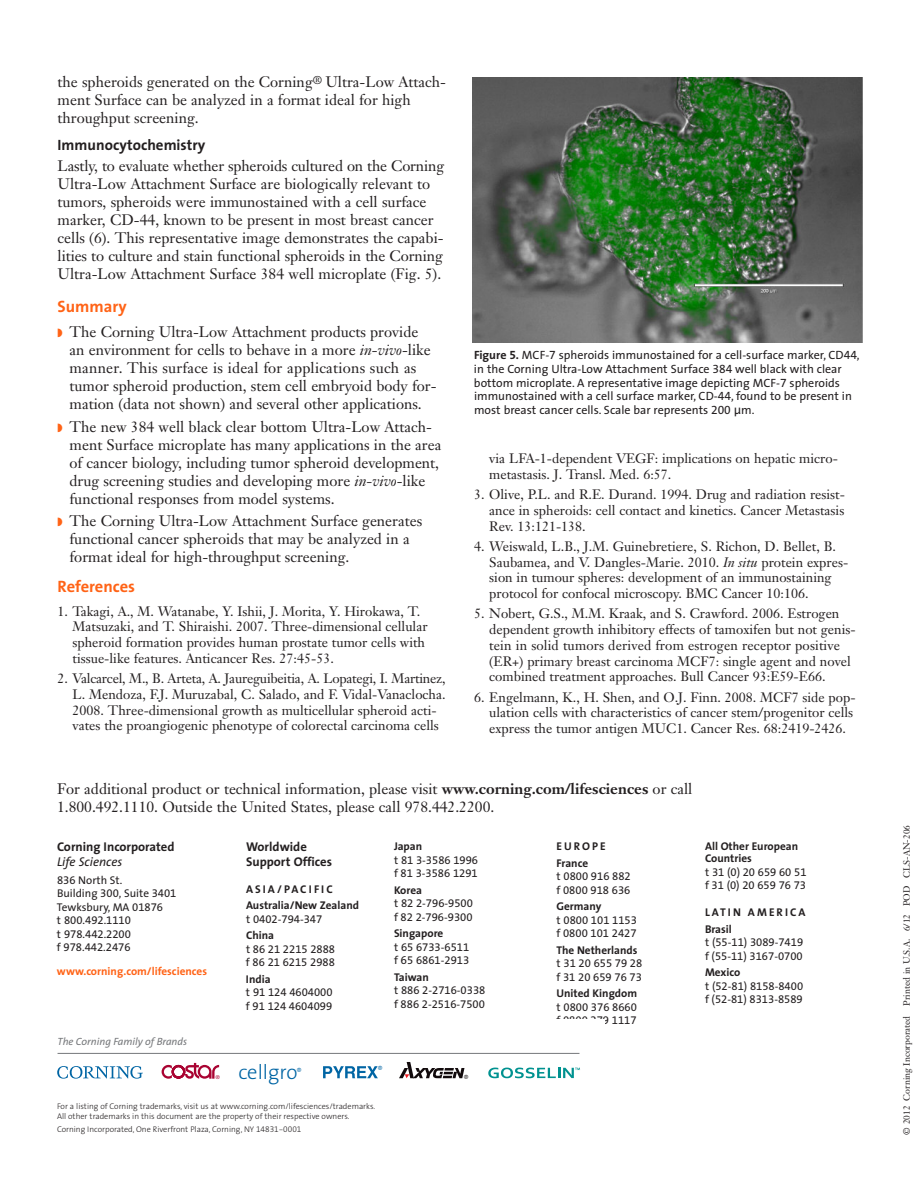
<style>
.page{position:relative;width:918px;height:1188px;background:#fff}
.page>*{position:absolute;margin:0;border:0;box-sizing:border-box;transform-origin:0 0}
.t1{font:300 20.55px "The Sans";letter-spacing:-.005em;color:#0065a4}
.t2{font:700 16.5px "The Sans";color:#ff6316}
.t3{font:15px/18px "Janson Text";color:#231f20}
.t4{font:700 15px "The Sans";color:#231f20}
.t5{font:13.5px/15.8px "Janson Text";color:#231f20}
.t6{font:700 12.75px/14.2px "The Sans";color:#231f20}
.t7{font:italic 12.75px "The Sans";color:#231f20}
.t8{font:12px/13.8px "The Sans";color:#231f20}
.t9{font:11.25px/13.5px "The Sans Expert";color:#231f20}
.t10{font:700 11.25px/16.5px "The Sans";color:#231f20}
.t11{font:11.25px/13.5px "The Sans";color:#231f20}
.t12{font:700 11.25px "The Sans";color:#ff6316}
.t13{font:700 11.25px/16.5px "The Sans";letter-spacing:.175em;color:#231f20}
.t14{font:700 11.25px/16.5px "The Sans";letter-spacing:.085em;color:#231f20}
.t15{font:italic 10.5px "The Sans";color:#76787b}
.t16{font:300 9.75px "The Sans";color:#0065a4}
.t17{font:300 9.75px "The Sans";color:#231f20}
.t18{font:9px "Janson Text";color:#231f20}
.t19{font:300 8.25px/9.8px "The Sans";color:#231f20}
.t20{font:5.25px "Helvetica";color:#a90332}
.s1{color:#ff6316}
.s2{font-style:italic}
.s3{font-weight:700}
.s4{font-family:"The Sans Bold Expert"}
.s5{font-family:"The Sans Expert"}
.s6{font-family:"Lucida Grande"}
.s7{font-family:"The Sans"}
.s8{font-family:"The Sans Light Expert";font-weight:400}
</style>
<div class="page">
<svg style="left:162px;top:1063px;width:57px;height:16px"></svg>
<svg style="left:57px;top:1066px;width:86px;height:13px"></svg>
<svg style="left:399px;top:1062px;width:65px;height:16px"></svg>
<svg style="left:488px;top:1068px;width:92px;height:10px"></svg>
<svg style="left:323px;top:1066px;width:55px;height:12px"></svg>
<hr style="left:58px;top:1053px;width:521px;height:1px;background:#76787b">
<img style="left:472px;top:78px;width:390px;height:264px">
<p class="t3" style="left:58px;top:74px;width:390px">the spheroids generated on the Corning<sup>®</sup> Ultra-Low Attach&shy;ment Surface can be analyzed in a format ideal for high throughput screening.</p>
<p class="t4" style="left:58px;top:139px;width:149px">Immunocytochemistry</p>
<p class="t3" style="left:58px;top:158px;width:388px">Lastly, to evaluate whether spheroids cultured on the Corning Ultra-Low Attachment Surface are biologically relevant to tumors, spheroids were immunostained with a cell surface marker, CD-44, known to be present in most breast cancer cells (6). This representative image demonstrates the capabi&shy;lities to culture and stain functional spheroids in the Corning Ultra-Low Attachment Surface 384 well microplate (Fig. 5).</p>
<p class="t2" style="left:58px;top:300px;width:71px">Summary</p>
<p class="t3" style="left:70px;top:325px;width:368px;text-indent:-12px"><span class="s1">◗</span> The Corning Ultra-Low Attachment products provide an environment for cells to behave in a more <span class="s2">in-vivo</span>-like manner. This surface is ideal for applications such as tumor spheroid production, stem cell embryoid body for&shy;mation (data not shown) and several other applications.</p>
<p class="t3" style="left:70px;top:419px;width:373px;text-indent:-12px"><span class="s1">◗</span> The new 384 well black clear bottom Ultra-Low Attach&shy;ment Surface microplate has many applications in the area of cancer biology, including tumor spheroid development, drug screening studies and developing more <span class="s2">in-vivo</span>-like functional responses from model systems.</p>
<p class="t3" style="left:70px;top:514px;width:354px;text-indent:-12px"><span class="s1">◗</span> The Corning Ultra-Low Attachment Surface generates functional cancer spheroids that may be analyzed in a format ideal for high-throughput screening.</p>
<p class="t2" style="left:58px;top:580px;width:79px">References</p>
<p class="t5" style="left:73px;top:604px;width:357px;text-indent:-15px">1. Takagi, A., M. Watanabe, Y. Ishii, J. Morita, Y. Hirokawa, T.<br>Matsuzaki, and T. Shiraishi. 2007. Three-dimensional cellular spheroid formation provides human prostate tumor cells with tissue-like features. Anticancer Res. 27:45-53.</p>
<p class="t5" style="left:73px;top:672px;width:375px;text-indent:-15px">2. Valcarcel, M., B. Arteta, A. Jaureguibeitia, A. Lopategi, I. Martinez, L. Mendoza, F.J. Muruzabal, C. Salado, and F. Vidal-Vanaclocha.<br>2008. Three-dimensional growth as multicellular spheroid acti&shy;vates the proangiogenic phenotype of colorectal carcinoma cells</p>
<p class="t8" style="left:474px;top:349px;width:387px"><span class="s3">Figure</span> <span class="s4">5.</span> MCF-<span class="s5">7</span> spheroids immunostained for a cell-surface marker, CD<span class="s5">44</span>, in the Corning Ultra-Low Attachment Surface <span class="s5">384</span> well black with clear bottom microplate. A representative image depicting MCF-<span class="s5">7</span> spheroids immunostained with a cell surface marker, CD-<span class="s5">44</span>, found to be present in most breast cancer cells. Scale bar represents <span class="s5">200</span> <span class="s6">µ</span>m.</p>
<p class="t5" style="left:489px;top:452px;width:350px">via LFA-1-dependent VEGF: implications on hepatic micro&shy;metastasis. J. Transl. Med. 6:57.</p>
<p class="t5" style="left:489px;top:488px;width:357px;text-align:justify;text-indent:-15px">3. Olive, P.L. and R.E. Durand. 1994. Drug and radiation resist&shy;ance in spheroids: cell contact and kinetics. Cancer Metastasis Rev. 13:121-138.</p>
<p class="t5" style="left:489px;top:540px;width:361px;text-indent:-15px">4. Weiswald, L.B., J.M. Guinebretiere, S. Richon, D. Bellet, B.<br>Saubamea, and V. Dangles-Marie. 2010. <span class="s2">In situ</span> protein expres&shy;sion in tumour spheres: development of an immunostaining protocol for confocal microscopy. BMC Cancer 10:106.</p>
<p class="t5" style="left:489px;top:607px;width:368px;text-indent:-15px">5. Nobert, G.S., M.M. Kraak, and S. Crawford. 2006. Estrogen dependent growth inhibitory effects of tamoxifen but not genis&shy;tein in solid tumors derived from estrogen receptor positive (ER+) primary breast carcinoma MCF7: single agent and novel combined treatment approaches. Bull Cancer 93:E59-E66.</p>
<p class="t5" style="left:489px;top:690px;width:368px;text-indent:-15px">6. Engelmann, K., H. Shen, and O.J. Finn. 2008. MCF7 side pop&shy;ulation cells with characteristics of cancer stem/progenitor cells express the tumor antigen MUC1. Cancer Res. 68:2419-2426.</p>
<p class="t3" style="left:57px;top:781px;width:637px">For additional product or technical information, please visit <span class="s3">www.corning.com/lifesciences</span> or call<br>1.800.492.1110. Outside the United States, please call 978.442.2200.</p>
<p class="t6" style="left:57px;top:841px;width:119px">Corning Incorporated</p>
<p class="t7" style="left:57px;top:856px;width:67px">Life Sciences</p>
<p class="t11" style="left:57px;top:874px;width:121px"><span class="s5">836</span> North St.<br>Building <span class="s5">300,</span> Suite <span class="s5">3401<br></span>Tewksbury, MA <span class="s5">01876</span></p>
<p class="t9" style="left:57px;top:913px;width:76px;text-align:justify"><span class="s7">t</span> 800.492.1110 <span class="s7">t</span> 978.442.2200 <span class="s7">f</span> 978.442.2476</p>
<p class="t12" style="left:57px;top:967px;width:152px">www.corning.com/lifesciences</p>
<p class="t6" style="left:246px;top:841px;width:88px">Worldwide<br>Support Offices</p>
<p class="t10" style="left:246px;top:882px;width:115px">ASIA/PACIFIC<br>Australia/New Zealand</p>
<p class="t9" style="left:246px;top:912px;width:78px"><span class="s7">t</span> 0402<span class="s7">-</span>794<span class="s7">-</span>347</p>
<p class="t10" style="left:246px;top:928px;width:30px">China</p>
<p class="t9" style="left:246px;top:942px;width:91px"><span class="s7">t</span> 86 21 2215 2888 <span class="s7">f</span> 86 21 6215 2988</p>
<p class="t10" style="left:246px;top:972px;width:26px">India</p>
<p class="t9" style="left:246px;top:985px;width:88px"><span class="s7">t</span> 91 124 4604000 <span class="s7">f</span> 91 124 4604099</p>
<p class="t14" style="left:557px;top:839px;width:51px">EUROPE<br>France</p>
<p class="t9" style="left:557px;top:869px;width:76px"><span class="s7">t</span> 0800 916 882 <span class="s7">f</span> 0800 918 636</p>
<p class="t10" style="left:557px;top:899px;width:46px">Germany</p>
<p class="t9" style="left:557px;top:913px;width:82px"><span class="s7">t</span> 0800 101 1153 <span class="s7">f</span> 0800 101 2427</p>
<p class="t10" style="left:557px;top:943px;width:82px">The Netherlands</p>
<p class="t9" style="left:557px;top:956px;width:87px"><span class="s7">t</span> 31 20 655 79 28 <span class="s7">f</span> 31 20 659 76 73</p>
<p class="t10" style="left:557px;top:986px;width:82px">United Kingdom</p>
<p class="t9" style="left:557px;top:1000px;width:82px"><span class="s7">t</span> 0800 376 8660 <span class="s7">f</span> 0800 279 1117</p>
<p class="t10" style="left:394px;top:839px;width:30px">Japan</p>
<p class="t9" style="left:394px;top:853px;width:86px"><span class="s7">t</span> 81 3<span class="s7">-</span>3586 1996 <span class="s7">f</span> 81 3<span class="s7">-</span>3586 1291</p>
<p class="t10" style="left:394px;top:883px;width:30px">Korea</p>
<p class="t9" style="left:394px;top:896px;width:81px"><span class="s7">t</span> 82 2<span class="s7">-</span>796<span class="s7">-</span>9500 <span class="s7">f</span> 82 2<span class="s7">-</span>796<span class="s7">-</span>9300</p>
<p class="t10" style="left:394px;top:926px;width:51px">Singapore</p>
<p class="t9" style="left:394px;top:940px;width:77px"><span class="s7">t</span> 65 6733<span class="s7">-</span>6511 <span class="s7">f 6</span>5 6861<span class="s7">-</span>2913</p>
<p class="t10" style="left:394px;top:970px;width:36px">Taiwan</p>
<p class="t9" style="left:394px;top:983px;width:93px"><span class="s7">t</span> 886 2<span class="s7">-</span>2716<span class="s7">-</span>0338 <span class="s7">f</span> 886 2<span class="s7">-</span>2516<span class="s7">-</span>7500</p>
<p class="t15" style="left:57px;top:1037px;width:131px">The Corning Family of Brands</p>
<p class="t20" style="left:216px;top:1075px;width:5px">®</p>
<h1 class="t1" style="left:238px;top:1064px;width:65px">cellgro<sup>®</sup></h1>
<p class="t16" style="left:378px;top:1066px;width:7px">®</p>
<p class="t19" style="left:57px;top:1103px;width:320px">For a listing of Corning trademarks, visit us at www.corning.com/lifesciences/trademarks.<br>All other trademarks in this document are the property of their respective owners.</p>
<p class="t19" style="left:57px;top:1125px;width:246px">Corning Incorporated, One Riverfront Plaza, Corning, NY <span class="s8">14831-0001</span></p>
<p class="t17" style="left:464px;top:1074px;width:7px">®</p>
<p class="t10" style="left:705px;top:842px;width:95px;line-height:12px">All Other European<br>Countries</p>
<p class="t9" style="left:705px;top:865px;width:103px"><span class="s7">t</span> 31 (0) 20 659 60 51 <span class="s7">f</span> 31 (0) 20 659 76 73</p>
<p class="t13" style="left:705px;top:905px;width:102px">LATIN AMERICA<br>Brasil</p>
<p class="t9" style="left:705px;top:935px;width:100px"><span class="s7">t</span> (55<span class="s7">-</span>11) 3089<span class="s7">-</span>7419 <span class="s7">f</span> (55<span class="s7">-</span>11) 3167<span class="s7">-</span>0700</p>
<p class="t10" style="left:705px;top:965px;width:37px">Mexico</p>
<p class="t9" style="left:705px;top:979px;width:100px"><span class="s7">t</span> (52<span class="s7">-</span>81) 8158<span class="s7">-</span>8400 <span class="s7">f</span> (52<span class="s7">-</span>81) 8313<span class="s7">-</span>8589</p>
<p class="t18" style="left:903px;top:1135px;width:311px;rotate:-90deg">© 2012 Corning Incorporated Printed in U.S.A. 6/12 POD CLS-AN-206</p>
</div>
